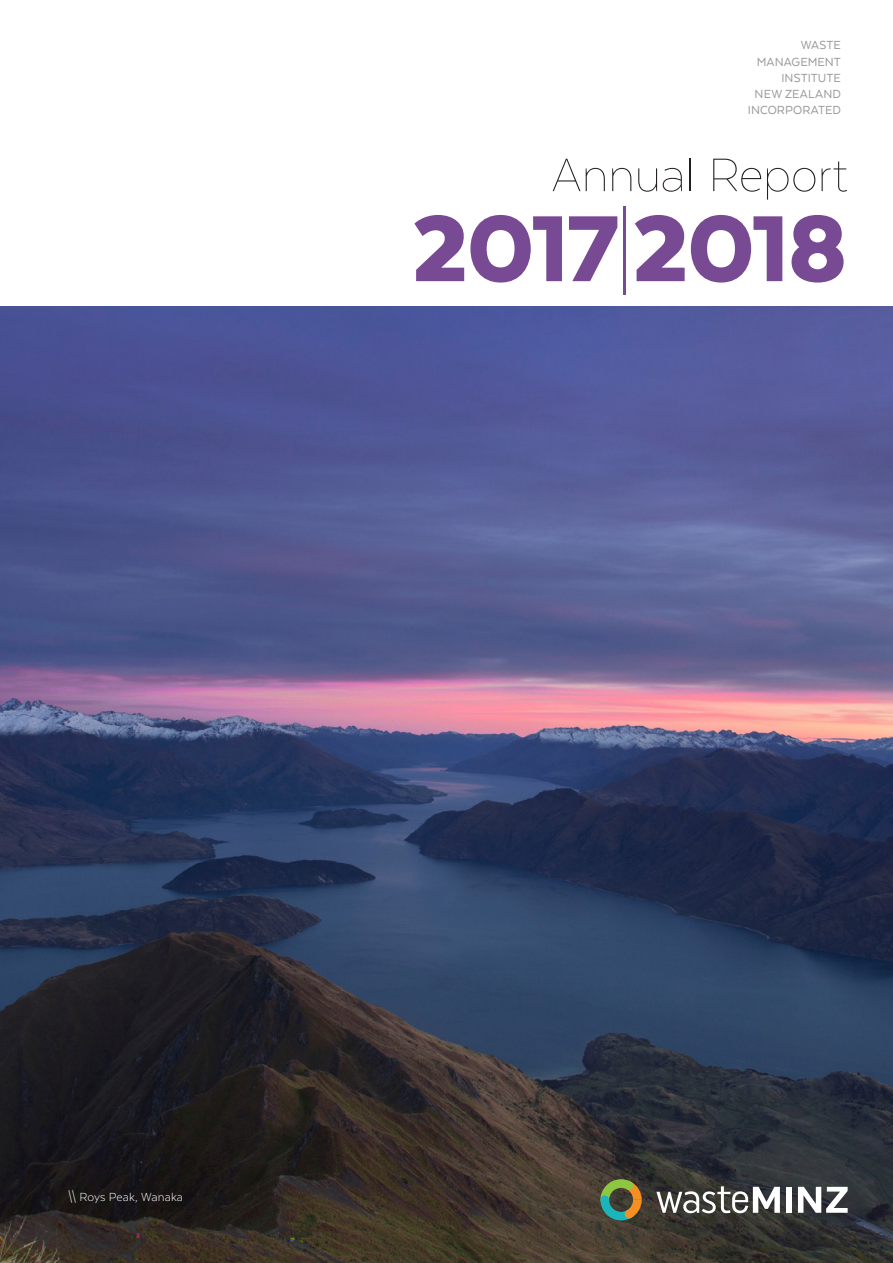
<style>
.page{position:relative;width:893px;height:1263px;background:#fff}
.page>*{position:absolute;margin:0;border:0;box-sizing:border-box;transform-origin:0 0}
.t1{font:900 108px "Texta";letter-spacing:-.02em;color:#794a94}
.t2{font:100 54.15px "Texta";letter-spacing:-.015em;color:#231f20}
.t3{font:13.5px/16.2px "Texta";letter-spacing:.005em;color:#979699;text-align:right}
.t4{font:300 13.5px "Texta";letter-spacing:.005em;color:#fff}
.s1{font-weight:100}
</style>
<div class="page">
<img style="left:0;top:307px;width:893px;height:956px">
<svg style="left:656px;top:1186px;width:124px;height:27px"></svg>
<div style="left:786px;top:1187px;width:6px;height:26px;background:#fff"></div>
<svg style="left:798px;top:1187px;width:50px;height:26px"></svg>
<svg style="left:600px;top:1179px;width:42px;height:41px"></svg>
<p class="t3" style="left:748px;top:37px;width:95px">WASTE<br>MANAGEMENT<br>INSTITUTE<br>NEW ZEALAND<br>INCORPORATED</p>
<h2 class="t2" style="left:551px;top:147px;width:298px">Annual Report</h2>
<h1 class="t1" style="left:412px;top:192px;width:437px">2017<span class="s1">|</span>2018</h1>
<p class="t4" style="left:68px;top:1190px;width:117px">\\ Roys Peak, Wanaka</p>
</div>
